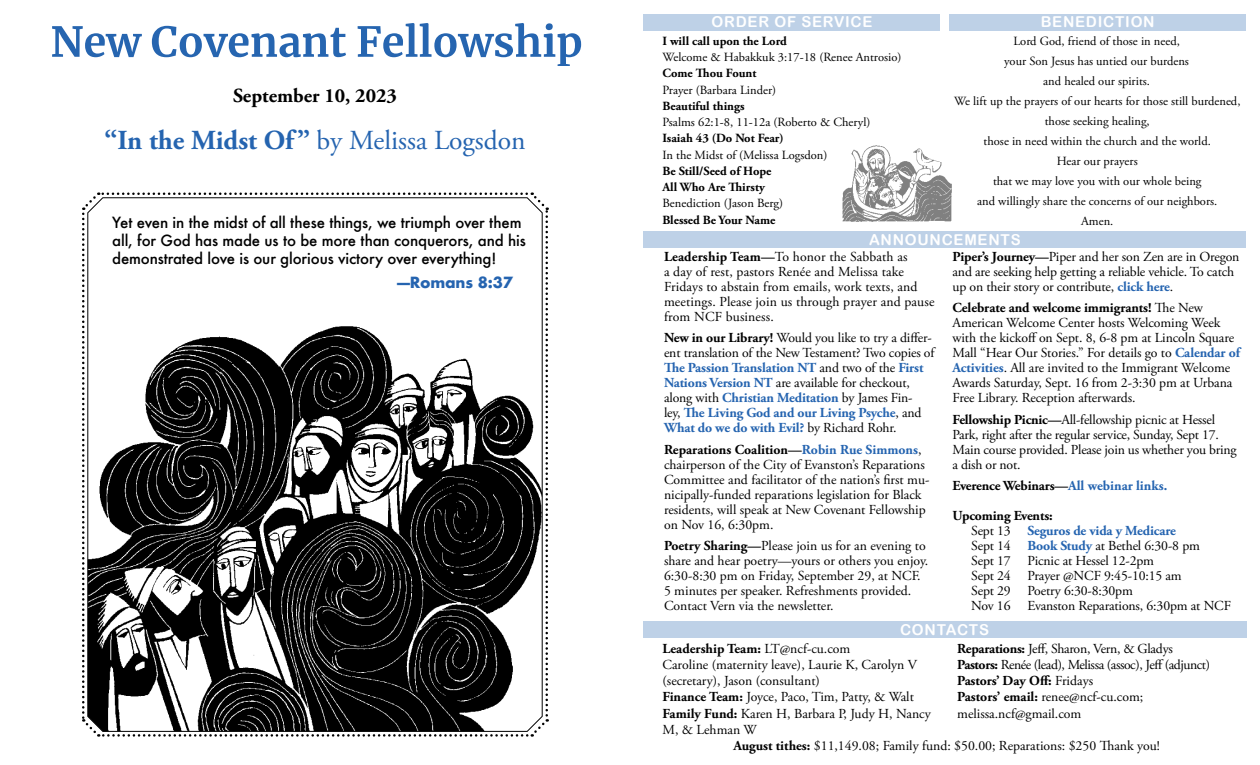
<style>
.page{position:relative;width:1260px;height:765px;background:#fff}
.page>*{position:absolute;margin:0;border:0;box-sizing:border-box;transform-origin:0 0}
.t1{font:27.5px "Adobe Garamond Pro";color:#2564b0}
.t2{font:700 20px "Adobe Garamond Pro";color:#000}
.t3{font:500 15px/18px "Futura";letter-spacing:-.01em;color:#000}
.t4{font:15px "Arial Rounded MT Bold";letter-spacing:.05em;color:#fff}
.t5{font:700 15px "Futura";letter-spacing:-.01em;color:#2564b0}
.t6{font:13.75px/15px "Adobe Garamond Pro";letter-spacing:-.005em;color:#000}
.t7{font:700 13.75px/30px "Adobe Garamond Pro";letter-spacing:-.01em;color:#000}
.t8{font:12.5px/20px "Adobe Garamond Pro";color:#000;text-align:center}
.t9{font:700 12.5px/16.2px "Adobe Garamond Pro";color:#000}
.s1{font-weight:700}
.s2{font-weight:700;color:#2564b0}
.s3{color:#2564b0}
</style>
<div class="page">
<svg style="left:52px;top:23px;width:529px;height:43px"></svg>
<svg style="left:82px;top:192px;width:466px;height:545px"></svg>
<svg style="left:87px;top:197px;width:456px;height:535px"></svg>
<div style="left:643px;top:14px;width:298px;height:16px;background:#bed1e7"></div>
<div style="left:643px;top:231px;width:603px;height:17px;background:#bed1e7"></div>
<div style="left:949px;top:14px;width:297px;height:16px;background:#bed1e7"></div>
<div style="left:643px;top:621px;width:603px;height:17px;background:#bed1e7"></div>
<img style="left:842px;top:145px;width:110px;height:77px">
<h2 class="t2" style="left:233px;top:84px;width:165px">September 10, 2023</h2>
<h1 class="t1" style="left:104px;top:123px;width:423px"><span class="s1">“In the Midst Of ”</span> by Melissa Logsdon</h1>
<p class="t3" style="left:112px;top:213px;width:415px">Yet even in the midst of all these things, we triumph over them all, for God has made us to be more than conquerors, and his demonstrated love is our glorious victory over everything!</p>
<p class="t5" style="left:397px;top:272px;width:117px">—Romans 8:37</p>
<p class="t4" style="left:712px;top:13px;width:162px">ORDER OF SERVICE</p>
<p class="t4" style="left:1041px;top:13px;width:115px">BENEDICTION</p>
<p class="t9" style="left:662px;top:33px;width:126px">I will call upon the Lord</p>
<p class="t8" style="left:662px;top:48px;width:240px">Welcome &amp; Habakkuk 3:17-18 (Renee Antrosio)</p>
<p class="t9" style="left:662px;top:65px;width:95px">Come Thou Fount</p>
<p class="t8" style="left:662px;top:80px;width:115px">Prayer (Barbara Linder)</p>
<p class="t9" style="left:662px;top:98px;width:84px">Beautiful things</p>
<p class="t8" style="left:662px;top:113px;width:209px">Psalms 62:1-8, 11-12a (Roberto &amp; Cheryl)</p>
<p class="t9" style="left:662px;top:130px;width:123px">Isaiah 43 (Do Not Fear)</p>
<p class="t8" style="left:662px;top:145px;width:166px">In the Midst of (Melissa Logsdon)</p>
<p class="t9" style="left:662px;top:163px;width:111px">Be Still/Seed of Hope<br>All Who Are Thirsty</p>
<p class="t8" style="left:662px;top:194px;width:122px">Benediction (Jason Berg)</p>
<p class="t9" style="left:662px;top:212px;width:114px">Blessed Be Your Name</p>
<p class="t8" style="left:954px;top:31px;width:288px">Lord God, friend of those in need,<br>your Son Jesus has untied our burdens<br>and healed our spirits.<br>We lift up the prayers of our hearts for those still burdened, those seeking healing,<br>those in need within the church and the world.<br>Hear our prayers<br>that we may love you with our whole being<br>and willingly share the concerns of our neighbors.<br>Amen.</p>
<p class="t4" style="left:869px;top:231px;width:153px">ANNOUNCEMENTS</p>
<p class="t6" style="left:664px;top:250px;width:272px"><span class="s1">Leadership Team—</span>To honor the Sabbath as<br>a day of rest, pastors Renée and Melissa take Fridays to abstain from emails, work texts, and meetings. Please join us through prayer and pause from NCF business.</p>
<p class="t6" style="left:664px;top:331px;width:272px"><span class="s1">New in our Library!</span> Would you like to try a differ&shy;ent translation of the New Testament? Two copies of <span class="s2">The Passion Translation NT</span> and two of the <span class="s2">First Nations Version NT</span> are available for checkout, along with <span class="s2">Christian Meditation</span> by James Fin-<br>ley, <span class="s2">The Living God and our Living Psyche</span>, and <span class="s2">What do we do with Evil?</span> by Richard Rohr.</p>
<p class="t6" style="left:664px;top:442px;width:267px"><span class="s1">Reparations Coalition—</span><span class="s2">Robin Rue Simmons</span>, chairperson of the City of Evanston’s Reparations Committee and facilitator of the nation’s first mu&shy;nicipally-funded reparations legislation for Black residents, will speak at New Covenant Fellowship on Nov 16, 6:30pm.</p>
<p class="t6" style="left:664px;top:539px;width:266px"><span class="s1">Poetry Sharing—</span>Please join us for an evening to share and hear poetry—yours or others you enjoy.<br>6:30-8:30 pm on Friday, September 29, at NCF.<br>5 minutes per speaker. Refreshments provided.<br>Contact Vern via the newsletter.</p>
<p class="t6" style="left:953px;top:250px;width:289px"><span class="s1">Piper’s Journey—</span>Piper and her son Zen are in Oregon and are seeking help getting a reliable vehicle. To catch up on their story or contribute, <span class="s2">click here</span>.</p>
<p class="t6" style="left:953px;top:301px;width:289px"><span class="s1">Celebrate and welcome immigrants!</span> The New American Welcome Center hosts Welcoming Week with the kickoff on Sept. 8, 6-8 pm at Lincoln Square Mall “Hear Our Stories.” For details go to <span class="s2">Calendar of Activities</span>. All are invited to the Immigrant Welcome Awards Saturday, Sept. 16 from 2-3:30 pm at Urbana Free Library. Reception afterwards.</p>
<p class="t6" style="left:953px;top:412px;width:286px"><span class="s1">Fellowship Picnic—</span>All-fellowship picnic at Hessel Park, right after the regular service, Sunday, Sept 17.<br>Main course provided. Please join us whether you bring a dish or not.</p>
<p class="t7" style="left:953px;top:471px;width:216px">Everence Webinars—<span class="s3">All webinar links.<br></span>Upcoming Events:</p>
<p class="t6" style="left:971px;top:524px;width:261px">Sept 13 <span class="s2">Seguros de vida y Medicare<br></span>Sept 14 <span class="s2">Book Study</span> at Bethel 6:30-8 pm<br>Sept 17 Picnic at Hessel 12-2pm<br>Sept 24 Prayer @NCF 9:45-10:15 am<br>Sept 29 Poetry 6:30-8:30pm<br>Nov 16 Evanston Reparations, 6:30pm at NCF</p>
<p class="t4" style="left:900px;top:621px;width:90px">CONTACTS</p>
<p class="t6" style="left:662px;top:641px;width:270px;line-height:16.2px"><span class="s1">Leadership Team:</span> LT@ncf-cu.com<br>Caroline (maternity leave), Laurie K, Carolyn V (secretary), Jason (consultant)<br><span class="s1">Finance Team:</span> Joyce, Paco, Tim, Patty, &amp; Walt <span class="s1">Family Fund:</span> Karen H, Barbara P, Judy H, Nancy M, &amp; Lehman W</p>
<p class="t6" style="left:957px;top:641px;width:254px;line-height:16.2px"><span class="s1">Reparations:</span> Jeff, Sharon, Vern, &amp; Gladys <span class="s1">Pastors:</span> Renée (lead), Melissa (assoc), Jeff (adjunct)<br><span class="s1">Pastors’ Day Off:</span> Fridays<br><span class="s1">Pastors’ email:</span> renee@ncf-cu.com; melissa.ncf@gmail.com</p>
<p class="t6" style="left:733px;top:739px;width:428px"><span class="s1">August tithes:</span> $11,149.08; Family fund: $50.00; Reparations: $250 Thank you!</p>
</div>
